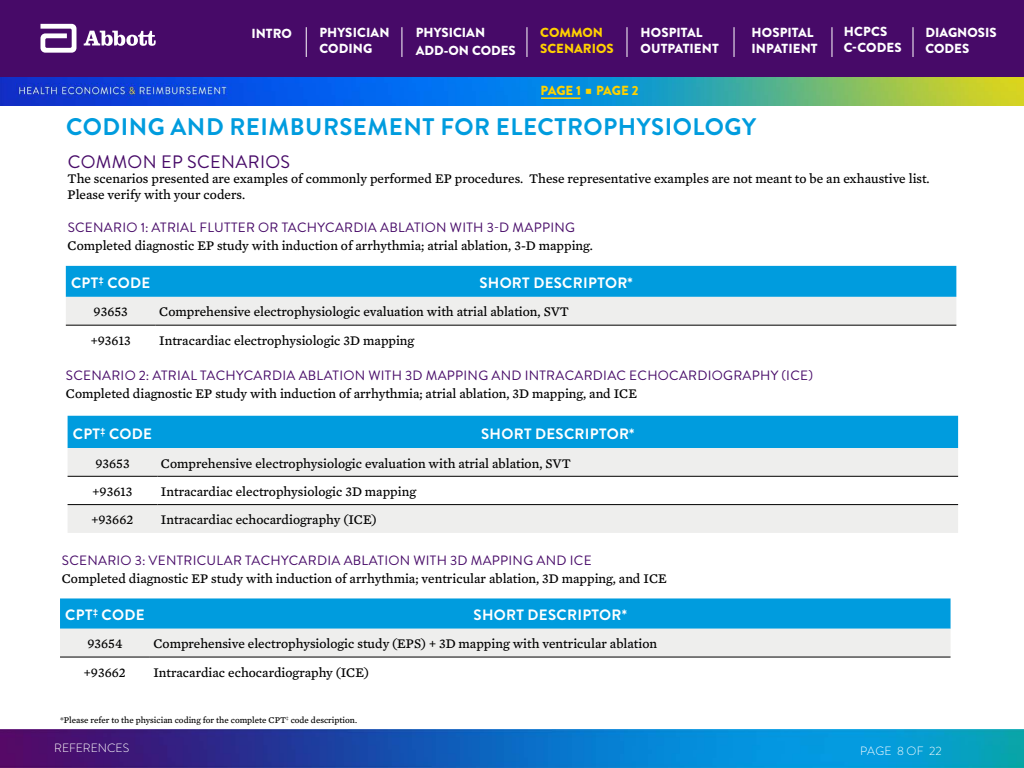
<style>
.page{position:relative;width:1024px;height:768px;background:#fff}
.page>*{position:absolute;margin:0;border:0;box-sizing:border-box;transform-origin:0 0}
.t1{font:700 24px "Brandon Grotesque";letter-spacing:.02em;color:#009cde}
.t2{font:18px "Brandon Grotesque";letter-spacing:.02em;color:#470a68}
.t3{font:700 15px "Brandon Grotesque";letter-spacing:.02em;color:#fff}
.t4{font:13.5px/16.2px "Mercury Text G4";color:#000}
.t5{font:13.5px "Brandon Grotesque";letter-spacing:.02em;color:#470a68}
.t6{font:900 13.15px/15.8px "Brandon Grotesque";color:#fff}
.t7{font:900 13.15px/15.8px "Brandon Grotesque";color:#ffd100}
.t8{font:300 12px "Brandon Grotesque";color:#fff}
.t9{font:9px "Mercury Text G4";color:#000}
</style>
<div class="page">
<img style="left:0;top:76px;width:1024px;height:29px">
<div style="left:0;top:0;width:1024px;height:76px;background:#470a68"></div>
<svg style="left:41px;top:24px;width:36px;height:29px"></svg>
<svg style="left:84px;top:31px;width:72px;height:15px"></svg>
<hr style="left:831px;top:27px;width:1px;height:30px;background:#fff">
<hr style="left:734px;top:27px;width:1px;height:30px;background:#fff">
<hr style="left:401px;top:27px;width:1px;height:30px;background:#fff">
<hr style="left:306px;top:27px;width:1px;height:30px;background:#fff">
<hr style="left:912px;top:27px;width:2px;height:30px;background:#fff">
<hr style="left:626px;top:27px;width:1px;height:30px;background:#fff">
<hr style="left:526px;top:27px;width:1px;height:30px;background:#fff">
<img style="left:0;top:730px;width:1024px;height:38px">
<hr style="left:541px;top:97px;width:40px;height:2px;background:#ffd100">
<svg style="left:66px;top:266px;width:890px;height:59px;background:#70c1e3"></svg>
<hr style="left:66px;top:325px;width:90px;height:1px;background:#000">
<hr style="left:156px;top:325px;width:800px;height:1px;background:#000">
<div style="left:68px;top:416px;width:890px;height:32px;background:#009cde"></div>
<div style="left:68px;top:448px;width:890px;height:85px;background:#eeeeed"></div>
<svg style="left:68px;top:477px;width:890px;height:27px"></svg>
<hr style="left:68px;top:476px;width:89px;height:1px;background:#000">
<hr style="left:157px;top:476px;width:801px;height:1px;background:#000">
<hr style="left:68px;top:504px;width:89px;height:1px;background:#000">
<hr style="left:157px;top:504px;width:801px;height:1px;background:#000">
<svg style="left:60px;top:598px;width:891px;height:59px;background:#73c2e3"></svg>
<hr style="left:60px;top:657px;width:90px;height:1px;background:#000">
<hr style="left:150px;top:657px;width:801px;height:1px;background:#000">
<svg style="left:586px;top:89px;width:5px;height:5px"></svg>
<p class="t6" style="left:844px;top:24px;width:59px">HCPCS<br>C-CODES</p>
<p class="t6" style="left:641px;top:24px;width:80px">HOSPITAL<br>OUTPATIENT</p>
<p class="t6" style="left:752px;top:25px;width:68px">HOSPITAL<br>INPATIENT</p>
<p class="t6" style="left:416px;top:24px;width:101px;line-height:18.1px">PHYSICIAN<br>ADD-ON CODES</p>
<p class="t7" style="left:540px;top:25px;width:75px">COMMON<br>SCENARIOS</p>
<p class="t6" style="left:251px;top:25px;width:42px">INTRO</p>
<p class="t6" style="left:925px;top:25px;width:73px">DIAGNOSIS<br>CODES</p>
<p class="t6" style="left:319px;top:25px;width:72px">PHYSICIAN<br>CODING</p>
<p class="t7" style="left:540px;top:83px;width:100px">PAGE 1 PAGE 2</p>
<h1 class="t1" style="left:66px;top:110px;width:692px">CODING AND REIMBURSEMENT FOR ELECTROPHYSIOLOGY</h1>
<h2 class="t2" style="left:68px;top:149px;width:224px">COMMON EP SCENARIOS</h2>
<p class="t4" style="left:68px;top:170px;width:864px">The scenarios presented are examples of commonly performed EP procedures. These representative examples are not meant to be an exhaustive list.<br>Please verify with your coders.</p>
<p class="t5" style="left:68px;top:218px;width:509px">SCENARIO 1: ATRIAL FLUTTER OR TACHYCARDIA ABLATION WITH 3-D MAPPING</p>
<p class="t4" style="left:68px;top:237px;width:527px">Completed diagnostic EP study with induction of arrhythmia; atrial ablation, 3-D mapping.</p>
<p class="t3" style="left:71px;top:272px;width:81px">CPT<sup>‡</sup> CODE</p>
<p class="t3" style="left:479px;top:272px;width:155px">SHORT DESCRIPTOR*</p>
<p class="t4" style="left:94px;top:303px;width:36px">93653</p>
<p class="t4" style="left:159px;top:303px;width:411px">Comprehensive electrophysiologic evaluation with atrial ablation, SVT</p>
<p class="t4" style="left:91px;top:331px;width:41px">+93613</p>
<p class="t4" style="left:159px;top:331px;width:257px">Intracardiac electrophysiologic 3D mapping</p>
<p class="t5" style="left:66px;top:366px;width:749px">SCENARIO 2: ATRIAL TACHYCARDIA ABLATION WITH 3D MAPPING AND INTRACARDIAC ECHOCARDIOGRAPHY (ICE)</p>
<p class="t4" style="left:66px;top:385px;width:573px">Completed diagnostic EP study with induction of arrhythmia; atrial ablation, 3D mapping, and ICE</p>
<p class="t3" style="left:73px;top:423px;width:81px">CPT<sup>‡</sup> CODE</p>
<p class="t3" style="left:481px;top:423px;width:155px">SHORT DESCRIPTOR*</p>
<p class="t4" style="left:95px;top:454px;width:36px">93653</p>
<p class="t4" style="left:161px;top:454px;width:411px">Comprehensive electrophysiologic evaluation with atrial ablation, SVT</p>
<p class="t4" style="left:93px;top:483px;width:41px">+93613</p>
<p class="t4" style="left:161px;top:483px;width:257px">Intracardiac electrophysiologic 3D mapping</p>
<p class="t4" style="left:92px;top:511px;width:44px">+93662</p>
<p class="t4" style="left:161px;top:511px;width:217px">Intracardiac echocardiography (ICE)</p>
<p class="t5" style="left:62px;top:551px;width:531px">SCENARIO 3: VENTRICULAR TACHYCARDIA ABLATION WITH 3D MAPPING AND ICE</p>
<p class="t4" style="left:62px;top:570px;width:607px">Completed diagnostic EP study with induction of arrhythmia; ventricular ablation, 3D mapping, and ICE</p>
<p class="t3" style="left:65px;top:605px;width:81px">CPT<sup>‡</sup> CODE</p>
<p class="t3" style="left:474px;top:605px;width:155px">SHORT DESCRIPTOR*</p>
<p class="t4" style="left:87px;top:635px;width:37px">93654</p>
<p class="t4" style="left:153px;top:635px;width:505px">Comprehensive electrophysiologic study (EPS) + 3D mapping with ventricular ablation</p>
<p class="t4" style="left:84px;top:663px;width:44px">+93662</p>
<p class="t4" style="left:153px;top:663px;width:217px">Intracardiac echocardiography (ICE)</p>
<p class="t9" style="left:60px;top:713px;width:299px">*Please refer to the physician coding for the complete CPT<sup>‡</sup> code description.</p>
<p class="t8" style="left:54px;top:740px;width:77px">REFERENCES</p>
<p class="t8" style="left:860px;top:742px;width:83px">PAGE 8 OF 22</p>
</div>
